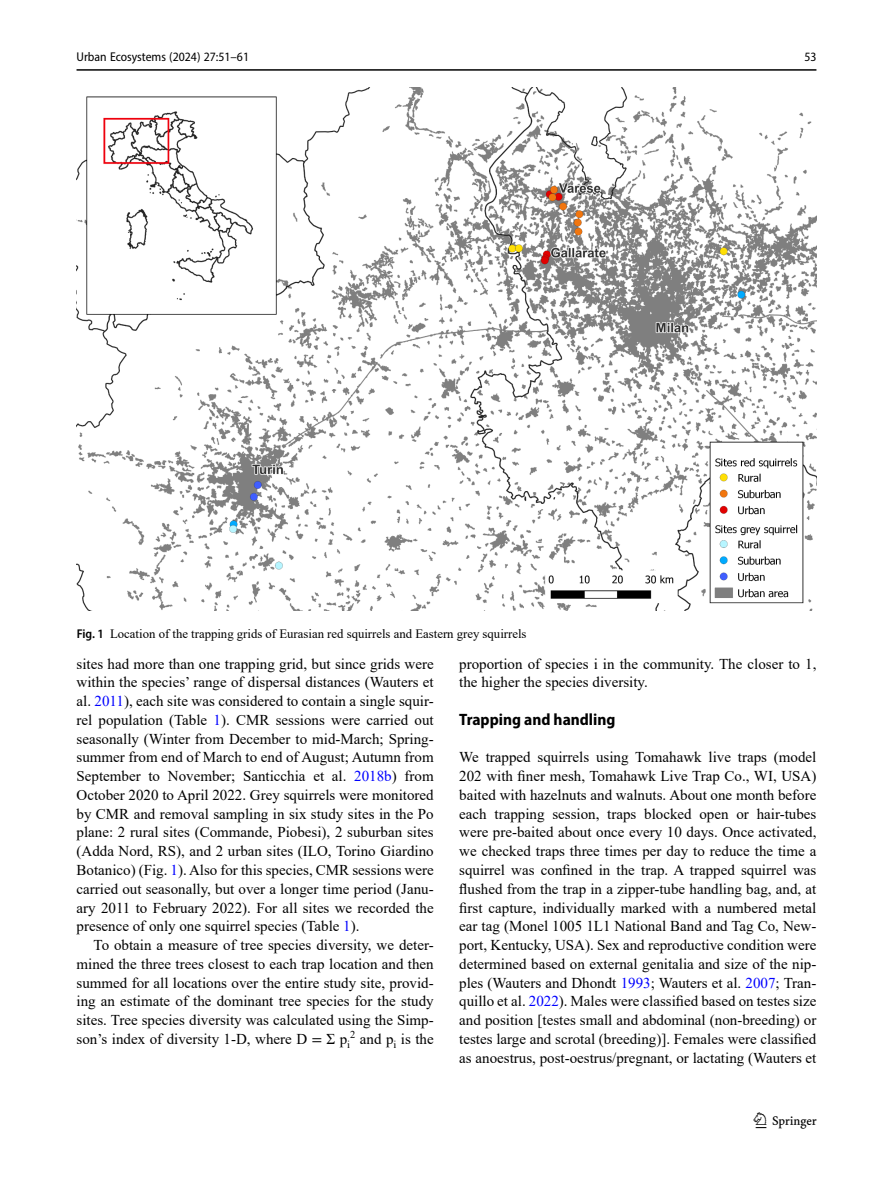
<style>
.page{position:relative;width:893px;height:1187px;background:#fff}
.page>*{position:absolute;margin:0;border:0;box-sizing:border-box;transform-origin:0 0}
.t1{font:22.5px "Springnew";color:#000}
.Head_2{font:700 semi-condensed 16.5px "Myriad Pro";color:#000}
.Body_Text{font:15px/18.8px "Times New Roman";color:#000;text-align:justify}
.Body_Text_Indent{font:15px/18.8px "Times New Roman";color:#000;text-align:justify}
.Figure_Caption{font:12.75px "Times New Roman";color:#000}
.t2{font:semi-condensed 12.75px "Myriad Pro";color:#000}
.s1{font-family:"Myriad Pro";font-weight:600;font-stretch:semi-condensed}
.s2{color:#00f}
.s3{font-family:"STIX"}
</style>
<div class="page">
<hr style="left:77px;top:69px;width:739px;height:2px;background:#000">
<img style="left:77px;top:87px;width:740px;height:523px">
<p class="t2" style="left:77px;top:49px;width:174px">Urban Ecosystems (2024) 27:51–61</p>
<p class="Figure_Caption" style="left:77px;top:625px;width:451px"><span class="s1">Fig. 1</span> Location of the trapping grids of Eurasian red squirrels and Eastern grey squirrels</p>
<p class="t2" style="left:804px;top:49px;width:14px">53</p>
<p class="Body_Text" style="left:77px;top:653px;width:359px">sites had more than one trapping grid, but since grids were within the species’ range of dispersal distances (Wauters et al. <span class="s2">2011</span>), each site was considered to contain a single squir&shy;rel population (Table <span class="s2">1</span>). CMR sessions were carried out seasonally (Winter from December to mid-March; Spring&shy;summer from end of March to end of August; Autumn from September to November; Santicchia et al. <span class="s2">2018b</span>) from October 2020 to April 2022. Grey squirrels were monitored by CMR and removal sampling in six study sites in the Po plane: 2 rural sites (Commande, Piobesi), 2 suburban sites (Adda Nord, RS), and 2 urban sites (ILO, Torino Giardino Botanico) (Fig. <span class="s2">1</span>). Also for this species, CMR sessions were carried out seasonally, but over a longer time period (Janu&shy;ary 2011 to February 2022). For all sites we recorded the presence of only one squirrel species (Table <span class="s2">1</span>).</p>
<p class="Body_Text_Indent" style="left:77px;top:935px;width:359px;text-indent:17px">To obtain a measure of tree species diversity, we deter&shy;mined the three trees closest to each trap location and then summed for all locations over the entire study site, provid&shy;ing an estimate of the dominant tree species for the study sites. Tree species diversity was calculated using the Simp&shy;son’s index of diversity 1-D, where D <span class="s3">=</span> p<sub>i</sub><sup>2</sup> and p<sub>i</sub> is the</p>
<p class="Body_Text_Indent" style="left:459px;top:653px;width:359px">proportion of species i in the community. The closer to 1, the higher the species diversity.</p>
<p class="Head_2" style="left:459px;top:708px;width:158px">Trapping and handling</p>
<p class="Body_Text" style="left:459px;top:747px;width:359px">We trapped squirrels using Tomahawk live traps (model 202 with finer mesh, Tomahawk Live Trap Co., WI, USA) baited with hazelnuts and walnuts. About one month before each trapping session, traps blocked open or hair-tubes were pre-baited about once every 10 days. Once activated, we checked traps three times per day to reduce the time a squirrel was confined in the trap. A trapped squirrel was flushed from the trap in a zipper-tube handling bag, and, at first capture, individually marked with a numbered metal ear tag (Monel 1005 1L1 National Band and Tag Co, New&shy;port, Kentucky, USA). Sex and reproductive condition were determined based on external genitalia and size of the nip&shy;ples (Wauters and Dhondt <span class="s2">1993</span>; Wauters et al. <span class="s2">2007</span>; Tran&shy;quillo et al. <span class="s2">2022</span>). Males were classified based on testes size and position [testes small and abdominal (non-breeding) or testes large and scrotal (breeding)]. Females were classified as anoestrus, post-oestrus/pregnant, or lactating (Wauters et</p>
<h1 class="t1" style="left:756px;top:1107px;width:63px">1 3</h1>
</div>
